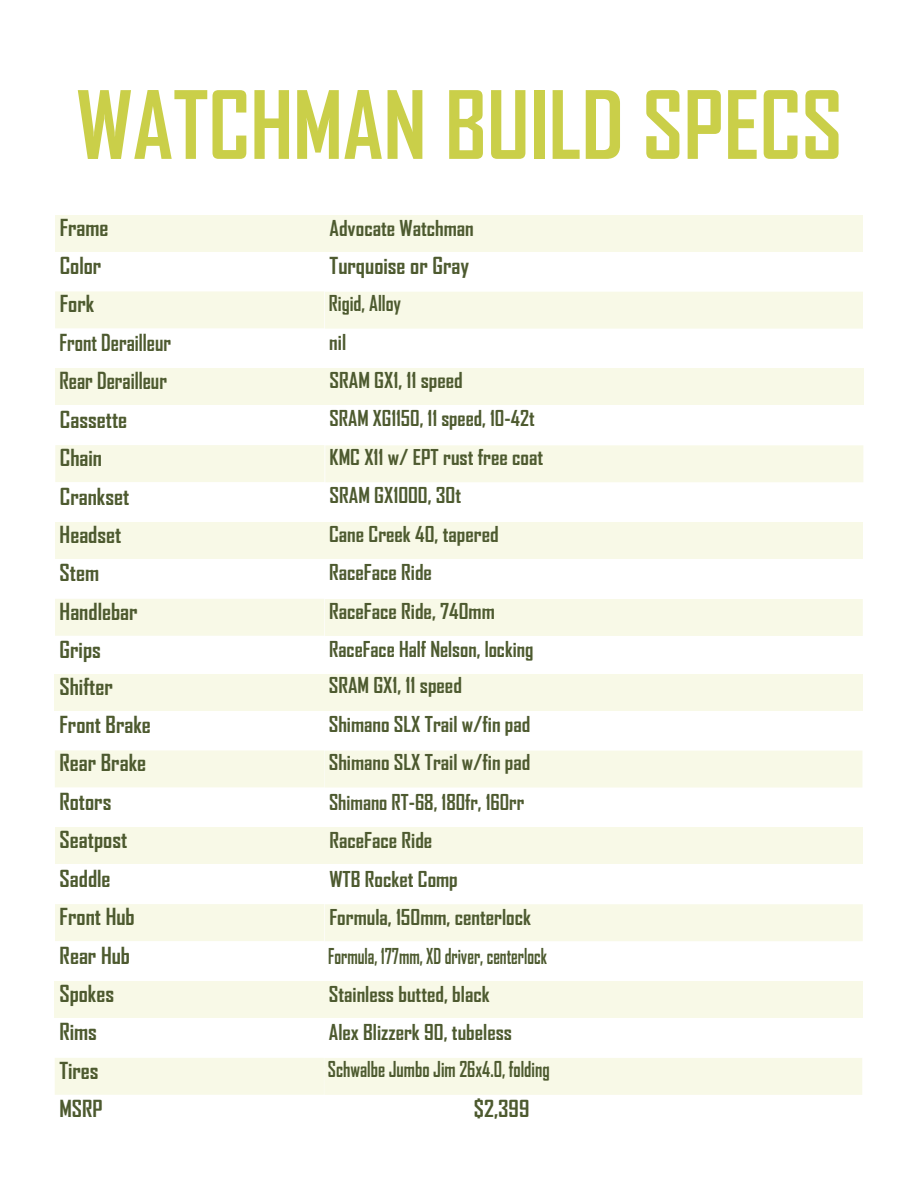
<style>
.page{position:relative;width:918px;height:1188px;background:#fff}
.page>*{position:absolute;margin:0;border:0;box-sizing:border-box;transform-origin:0 0}
.t1{font:700 90px "Agency FB";color:#cacf49}
.t2{font:700 22.5px/38.4px "Agency FB";color:#4d5a2f}
.t3{font:700 21px/38.4px "Agency FB";color:#4d5a2f}
.t4{font:700 21px/38.4px "Agency FB";color:#4d5a2f;scale:.93 1}
</style>
<div class="page">
<div style="left:325px;top:215px;width:538px;height:37px;background:#f8f9e7"></div>
<div style="left:325px;top:369px;width:538px;height:36px;background:#f8f9e7"></div>
<div style="left:325px;top:522px;width:538px;height:37px;background:#f8f9e7"></div>
<div style="left:324px;top:674px;width:538px;height:37px;background:#f8f9e7"></div>
<div style="left:325px;top:827px;width:538px;height:37px;background:#f8f9e7"></div>
<div style="left:324px;top:981px;width:538px;height:37px;background:#f8f9e7"></div>
<div style="left:55px;top:215px;width:269px;height:37px;background:#f8f9e7"></div>
<div style="left:55px;top:291px;width:808px;height:38px;background:#f8f9e7"></div>
<div style="left:55px;top:368px;width:269px;height:37px;background:#f8f9e7"></div>
<div style="left:55px;top:445px;width:808px;height:37px;background:#f8f9e7"></div>
<div style="left:55px;top:522px;width:269px;height:37px;background:#f8f9e7"></div>
<div style="left:55px;top:599px;width:808px;height:37px;background:#f8f9e7"></div>
<div style="left:55px;top:674px;width:269px;height:37px;background:#f8f9e7"></div>
<div style="left:55px;top:750px;width:807px;height:38px;background:#f8f9e7"></div>
<div style="left:55px;top:827px;width:269px;height:37px;background:#f8f9e7"></div>
<div style="left:55px;top:904px;width:808px;height:37px;background:#f8f9e7"></div>
<div style="left:55px;top:981px;width:269px;height:37px;background:#f8f9e7"></div>
<div style="left:55px;top:1058px;width:807px;height:37px;background:#f8f9e7"></div>
<h1 class="t1" style="left:76px;top:75px;width:768px">WATCHMAN BUILD SPECS</h1>
<p class="t2" style="left:59px;top:208px;width:113px">Frame<br>Color<br>Fork<br>Front Derailleur<br>Rear Derailleur<br>Cassette<br>Chain<br>Crankset<br>Headset<br>Stem<br>Handlebar<br>Grips</p>
<p class="t2" style="left:59px;top:667px;width:93px">Shifter<br>Front Brake<br>Rear Brake<br>Rotors<br>Seatpost<br>Saddle<br>Front Hub<br>Rear Hub<br>Spokes<br>Rims<br>Tires<br>MSRP</p>
<p class="t3" style="left:330px;top:209px;width:146px">Advocate Watchman</p>
<p class="t2" style="left:330px;top:247px;width:141px">Turquoise or Gray</p>
<p class="t4" style="left:329px;top:284px;width:232px">Rigid, Alloy<br>nil<br>SRAM GX1, 11 speed<br>SRAM XG1150, 11 speed, 10-42t<br>KMC X11 w/ EPT rust free coat<br>SRAM GX1000, 30t<br>Cane Creek 40, tapered<br>RaceFace Ride<br>RaceFace Ride, 740mm<br>RaceFace Half Nelson, locking</p>
<p class="t3" style="left:328px;top:666px;width:223px">SRAM GX1, 11 speed<br>Shimano SLX Trail w/fin pad<br>Shimano SLX Trail w/fin pad<br>Shimano RT-68, 180fr, 160rr<br>RaceFace Ride<br>WTB Rocket Comp<br>Formula, 150mm, centerlock<br>Formula, 177mm, XD driver, centerlock<br>Stainless butted, black<br>Alex Blizzerk 90, tubeless<br>Schwalbe Jumbo Jim 26x4.0, folding</p>
<p class="t2" style="left:474px;top:1090px;width:57px">$2,399</p>
</div>
